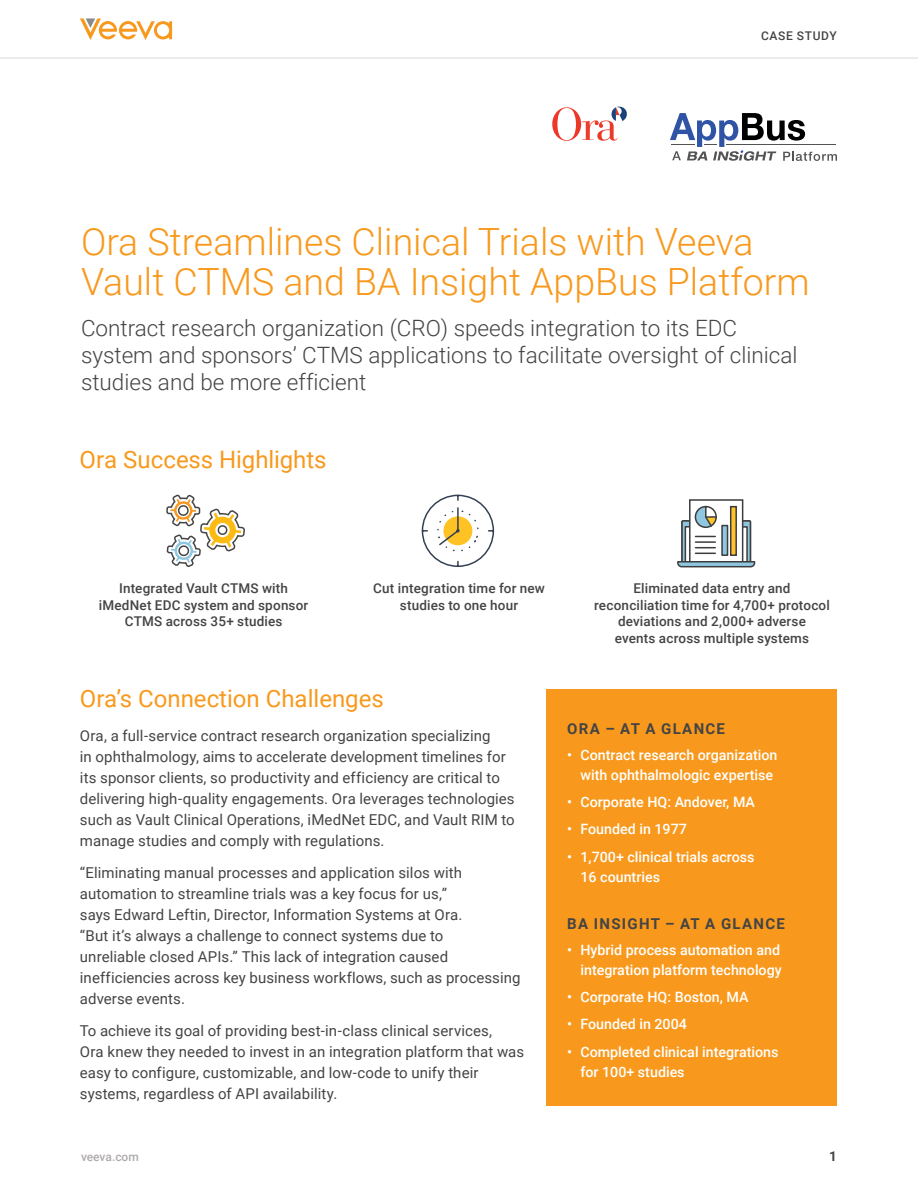
<style>
.page{position:relative;width:918px;height:1188px;background:#fff}
.page>*{position:absolute;margin:0;border:0;box-sizing:border-box;transform-origin:0 0}
.t1{font:300 37.5px/40.5px "Roboto";color:#f8991d}
.t2{font:24px "Roboto";color:#f8991d}
.t3{font:300 22.5px/27px "Roboto";color:#444}
.t4{font:15px/21px "Roboto";letter-spacing:.005em;color:#444}
.t5{font:700 15px "Roboto";letter-spacing:.085em;color:#444}
.t6{font:500 14.25px/20px "Roboto";color:#fff}
.t7{font:500 13.5px/16.5px "Roboto";letter-spacing:.015em;color:#444;text-align:center}
.t8{font:700 13.5px "Roboto";color:#444}
.t9{font:500 12px "Roboto";letter-spacing:-.005em;color:#afaaad}
.t10{font:500 12px "Roboto";letter-spacing:.055em;color:#444}
</style>
<div class="page">
<svg style="left:80px;top:18px;width:92px;height:22px"></svg>
<hr style="left:0;top:58px;width:918px;height:1px;background:#d9d9d9">
<svg style="left:552px;top:107px;width:75px;height:34px"></svg>
<svg style="left:670px;top:113px;width:167px;height:48px"></svg>
<div style="left:547px;top:689px;width:290px;height:417px;background:#f8991d"></div>
<svg style="left:166px;top:494px;width:79px;height:73px"></svg>
<svg style="left:421px;top:494px;width:74px;height:73px"></svg>
<svg style="left:677px;top:499px;width:79px;height:69px"></svg>
<p class="t10" style="left:761px;top:27px;width:77px">CASE STUDY</p>
<h1 class="t1" style="left:81px;top:220px;width:730px">Ora Streamlines Clinical Trials with Veeva<br>Vault CTMS and BA Insight AppBus Platform</h1>
<h3 class="t3" style="left:81px;top:313px;width:718px">Contract research organization (CRO) speeds integration to its EDC system and sponsors’ CTMS applications to facilitate oversight of clinical studies and be more efficient</h3>
<h2 class="t2" style="left:80px;top:442px;width:249px">Ora Success Highlights</h2>
<p class="t7" style="left:99px;top:580px;width:211px">Integrated Vault CTMS with iMedNet EDC system and sponsor<br>CTMS across 35+ studies</p>
<p class="t7" style="left:373px;top:580px;width:173px">Cut integration time for new studies to one hour</p>
<p class="t7" style="left:594px;top:580px;width:237px">Eliminated data entry and reconciliation time for 4,700+ protocol deviations and 2,000+ adverse<br>events across multiple systems</p>
<h2 class="t2" style="left:80px;top:682px;width:305px">Ora’s Connection Challenges</h2>
<p class="t4" style="left:80px;top:725px;width:436px">Ora, a full-service contract research organization specializing<br>in ophthalmology, aims to accelerate development timelines for its sponsor clients, so productivity and efficiency are critical to delivering high-quality engagements. Ora leverages technologies such as Vault Clinical Operations, iMedNet EDC, and Vault RIM to manage studies and comply with regulations.</p>
<p class="t4" style="left:80px;top:862px;width:442px">“Eliminating manual processes and application silos with automation to streamline trials was a key focus for us,”<br>says Edward Leftin, Director, Information Systems at Ora.<br>“But it’s always a challenge to connect systems due to<br>unreliable closed APIs.” This lack of integration caused inefficiencies across key business workflows, such as processing adverse events.</p>
<p class="t4" style="left:80px;top:1020px;width:446px">To achieve its goal of providing best-in-class clinical services,<br>Ora knew they needed to invest in an integration platform that was easy to configure, customizable, and low-code to unify their systems, regardless of API availability.</p>
<p class="t5" style="left:567px;top:718px;width:159px">ORA – AT A GLANCE</p>
<p class="t6" style="left:580px;top:745px;width:198px;text-indent:-13px">• Contract research organization with ophthalmologic expertise</p>
<p class="t6" style="left:567px;top:791px;width:190px">• Corporate HQ: Andover, MA</p>
<p class="t6" style="left:567px;top:818px;width:121px">• Founded in 1977</p>
<p class="t6" style="left:580px;top:847px;width:176px;text-indent:-13px">• 1,700+ clinical trials across<br>16 countries</p>
<p class="t5" style="left:567px;top:913px;width:219px">BA INSIGHT – AT A GLANCE</p>
<p class="t6" style="left:567px;top:940px;width:216px;text-align:right">• Hybrid process automation and integration platform technology</p>
<p class="t6" style="left:567px;top:986px;width:183px">• Corporate HQ: Boston, MA</p>
<p class="t6" style="left:567px;top:1013px;width:121px">• Founded in 2004</p>
<p class="t6" style="left:580px;top:1042px;width:200px;text-indent:-13px">• Completed clinical integrations for 100+ studies</p>
<p class="t9" style="left:81px;top:1148px;width:59px">veeva.com</p>
<p class="t8" style="left:829px;top:1147px;width:9px">1</p>
</div>
